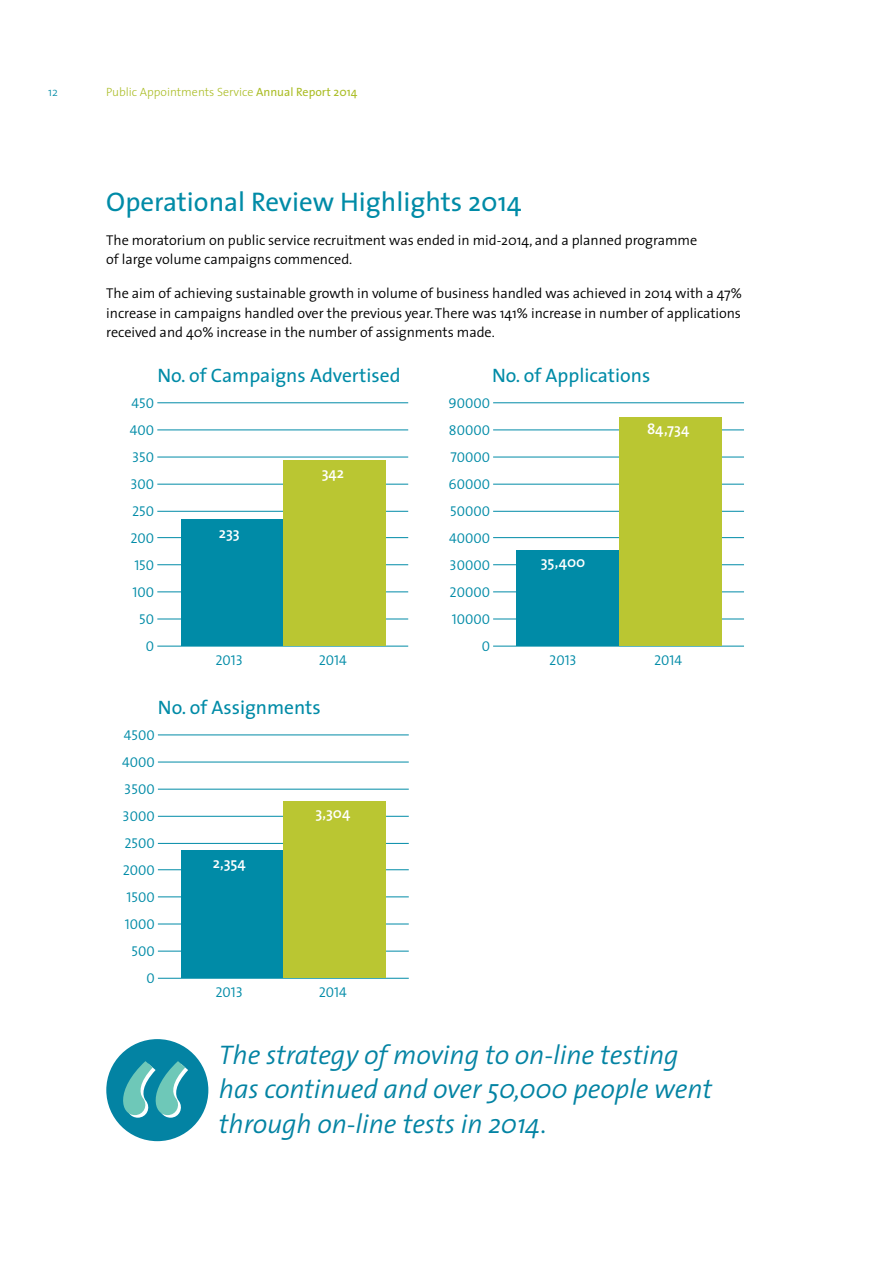
<style>
.page{position:relative;width:893px;height:1263px;background:#fff}
.page>*{position:absolute;margin:0;border:0;box-sizing:border-box;transform-origin:0 0}
.t1{font:italic 300 27px/34.5px "The Sans";letter-spacing:-.005em;color:#0383a3}
.t2{font:27px "The Sans";color:#008ba7}
.t3{font:19.5px "The Sans";color:#008ba7}
.t4{font:600 15px "The Sans";color:#fff}
.t5{font:300 14.25px/19.5px "The Sans";letter-spacing:-.005em;color:#000}
.t6{font:14.25px/27px "The Sans Semi Light Caps";color:#008ba7;text-align:right}
.t7{font:300 12px "The Sans";color:#abbd26}
.t8{font:300 12px "The Sans";color:#008ba7}
.s1{font-weight:400}
</style>
<div class="page">
<hr style="left:157px;top:429px;width:251px;height:1px;background:#008ba7">
<hr style="left:157px;top:457px;width:251px;height:1px;background:#008ba7">
<hr style="left:157px;top:402px;width:251px;height:1px;background:#008ba7">
<hr style="left:157px;top:484px;width:251px;height:1px;background:#008ba7">
<hr style="left:157px;top:511px;width:251px;height:1px;background:#008ba7">
<hr style="left:157px;top:537px;width:251px;height:1px;background:#008ba7">
<hr style="left:157px;top:564px;width:251px;height:1px;background:#008ba7">
<hr style="left:157px;top:591px;width:251px;height:1px;background:#008ba7">
<hr style="left:157px;top:619px;width:251px;height:1px;background:#008ba7">
<hr style="left:157px;top:646px;width:251px;height:1px;background:#008ba7">
<div style="left:181px;top:520px;width:102px;height:126px;background:#008ba7"></div>
<div style="left:283px;top:461px;width:103px;height:185px;background:#bac632"></div>
<div style="left:181px;top:851px;width:102px;height:127px;background:#008ba7"></div>
<hr style="left:493px;top:429px;width:251px;height:1px;background:#008ba7">
<hr style="left:493px;top:457px;width:251px;height:1px;background:#008ba7">
<hr style="left:493px;top:402px;width:251px;height:1px;background:#008ba7">
<hr style="left:493px;top:484px;width:251px;height:1px;background:#008ba7">
<hr style="left:493px;top:511px;width:251px;height:1px;background:#008ba7">
<hr style="left:493px;top:537px;width:251px;height:1px;background:#008ba7">
<hr style="left:493px;top:564px;width:251px;height:1px;background:#008ba7">
<hr style="left:493px;top:591px;width:251px;height:1px;background:#008ba7">
<hr style="left:493px;top:619px;width:251px;height:1px;background:#008ba7">
<hr style="left:493px;top:646px;width:251px;height:1px;background:#008ba7">
<hr style="left:158px;top:762px;width:251px;height:1px;background:#008ba7">
<hr style="left:158px;top:789px;width:251px;height:1px;background:#008ba7">
<hr style="left:158px;top:734px;width:251px;height:1px;background:#008ba7">
<hr style="left:158px;top:816px;width:251px;height:1px;background:#008ba7">
<hr style="left:158px;top:843px;width:251px;height:1px;background:#008ba7">
<hr style="left:158px;top:869px;width:251px;height:1px;background:#008ba7">
<hr style="left:158px;top:896px;width:251px;height:1px;background:#008ba7">
<hr style="left:158px;top:924px;width:251px;height:1px;background:#008ba7">
<hr style="left:158px;top:951px;width:251px;height:1px;background:#008ba7">
<hr style="left:158px;top:978px;width:251px;height:1px;background:#008ba7">
<div style="left:283px;top:801px;width:103px;height:177px;background:#bac632"></div>
<div style="left:517px;top:550px;width:102px;height:96px;background:#008ba7"></div>
<div style="left:619px;top:417px;width:103px;height:229px;background:#bac632"></div>
<div style="left:106px;top:1039px;width:102px;height:102px;background:#0383a3;border-radius:50%"></div>
<svg style="left:114px;top:1061px;width:74px;height:57px"></svg>
<p class="t8" style="left:48px;top:82px;width:11px">12</p>
<p class="t7" style="left:106px;top:82px;width:253px">Public Appointments Service <span class="s1">Annual Report 2014</span></p>
<h1 class="t2" style="left:106px;top:179px;width:417px">Operational Review Highlights 2014</h1>
<p class="t5" style="left:106px;top:230px;width:592px">The moratorium on public service recruitment was ended in mid-2014, and a planned programme of large volume campaigns commenced.</p>
<p class="t5" style="left:106px;top:283px;width:637px;text-align:justify">The aim of achieving sustainable growth in volume of business handled was achieved in 2014 with a 47% increase in campaigns handled over the previous year. There was 141% increase in number of applications received and 40% increase in the number of assignments made.</p>
<h2 class="t3" style="left:157px;top:359px;width:245px">No. of Campaigns Advertised</h2>
<p class="t6" style="left:130px;top:389px;width:26px">450<br>400<br>350<br>300<br>250<br>200<br>150<br>100<br>50<br>0</p>
<p class="t4" style="left:219px;top:520px;width:23px">233</p>
<p class="t4" style="left:322px;top:461px;width:24px">342</p>
<p class="t6" style="left:215px;top:646px;width:29px">2013</p>
<p class="t6" style="left:319px;top:646px;width:30px">2014</p>
<h2 class="t3" style="left:158px;top:691px;width:164px">No. of Assignments</h2>
<p class="t6" style="left:122px;top:721px;width:34px">4500<br>4000<br>3500<br>3000<br>2500<br>2000<br>1500<br>1000<br>500<br>0</p>
<p class="t4" style="left:213px;top:851px;width:34px">2,354</p>
<p class="t4" style="left:315px;top:801px;width:36px">3,304</p>
<p class="t6" style="left:215px;top:978px;width:29px">2013</p>
<p class="t6" style="left:319px;top:978px;width:30px">2014</p>
<h2 class="t3" style="left:492px;top:359px;width:160px">No. of Applications</h2>
<p class="t6" style="left:448px;top:389px;width:43px">90000<br>80000<br>70000<br>60000<br>50000<br>40000<br>30000<br>20000<br>10000<br>0</p>
<p class="t4" style="left:541px;top:549px;width:46px">35,400</p>
<p class="t4" style="left:647px;top:417px;width:44px">84,734</p>
<p class="t6" style="left:549px;top:646px;width:29px">2013</p>
<p class="t6" style="left:654px;top:646px;width:30px">2014</p>
<h1 class="t1" style="left:219px;top:1036px;width:495px">The strategy of moving to on-line testing has continued and over 50,000 people went through on-line tests in 2014.</h1>
</div>
